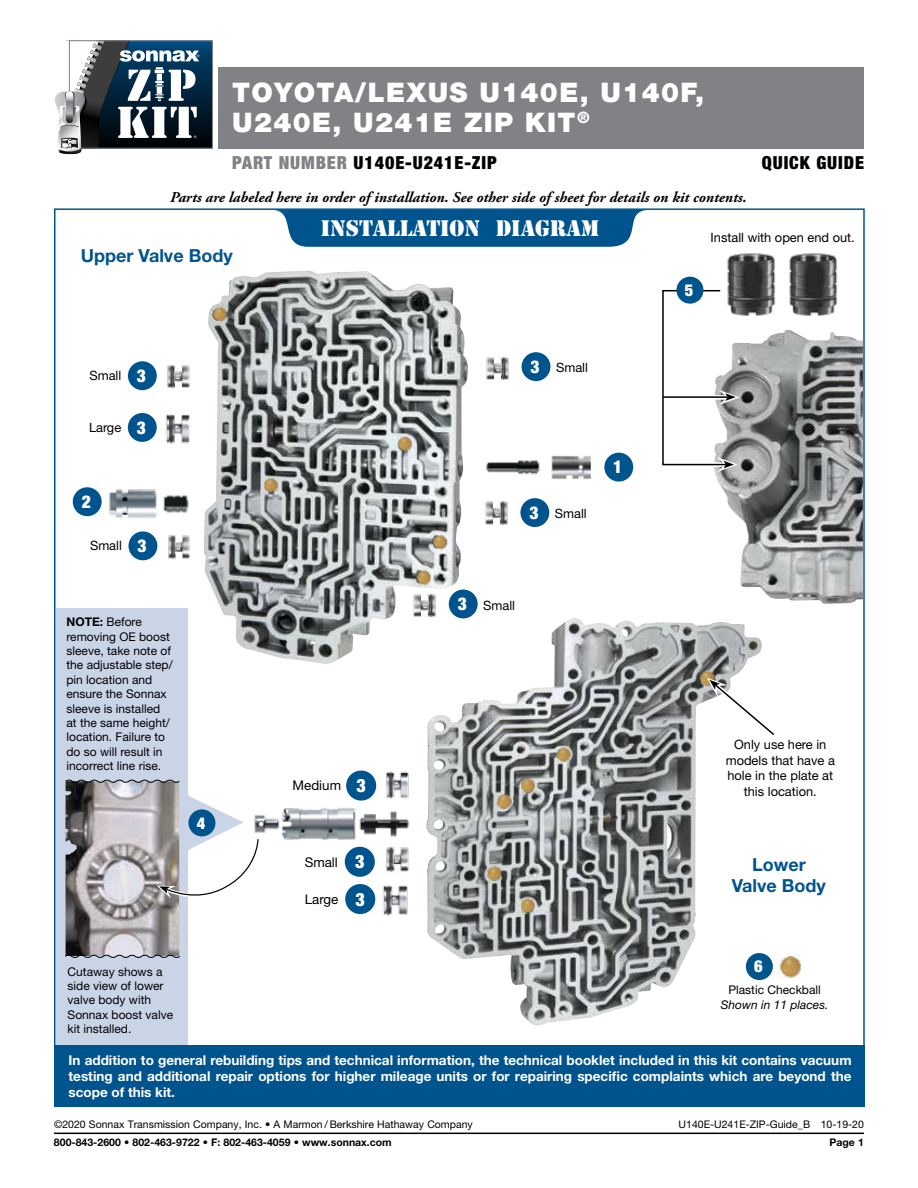
<style>
.page{position:relative;width:918px;height:1188px;background:#fff}
.page>*{position:absolute;margin:0;border:0;box-sizing:border-box;transform-origin:0 0}
.t1{font:900 27px/30px "Helvetica Neue LT Std";letter-spacing:.05em;color:#fff}
.t2{font:21px "Stencil Std";color:#fff}
.t3{font:900 condensed 18px "Helvetica Neue LT Std";letter-spacing:.05em;color:#000}
.t4{font:700 18px/21.6px "Helvetica Neue LT Std";color:#00548e;text-align:center}
.t5{font:900 condensed 17.7px "Helvetica Neue LT Std";color:#fff}
.t6{font:900 condensed 16.5px "Helvetica Neue LT Std";color:#fff}
.t7{font:italic 700 15px "Adobe Garamond Pro";color:#000}
.t8{font:700 13.5px/16.2px "Helvetica Neue LT Std";color:#fff;text-align:justify}
.t9{font:13.35px "Helvetica Neue LT Std";color:#000}
.t10{font:12.9px/15.5px "Helvetica Neue LT Std";color:#000;text-align:center}
.t11{font:12px/14.4px "Helvetica Neue LT Std";color:#000}
.t12{font:italic 12px "Helvetica Neue LT Std";color:#000}
.t13{font:10.5px "Helvetica Neue LT Std";color:#000}
.t14{font:700 10.5px "Helvetica Neue LT Std";color:#000}
.s1{color:#808285}
.s2{font-weight:900;font-stretch:condensed;font-size:17.7px;color:#fff}
.s3{font-weight:700}
.s4{font-weight:900;font-stretch:condensed;font-size:18.3px;color:#fff}
</style>
<div class="page">
<div style="left:219px;top:67px;width:645px;height:81px;background:#808285"></div>
<div style="left:746px;top:953px;width:27px;height:27px;background:#00548e;border-radius:50%"></div>
<img style="left:778px;top:954px;width:23px;height:24px">
<img style="left:386px;top:847px;width:23px;height:26px">
<div style="left:345px;top:847px;width:30px;height:30px;background:#00548e;border-radius:50%"></div>
<img style="left:426px;top:617px;width:336px;height:409px">
<img style="left:495px;top:790px;width:18px;height:21px">
<img style="left:485px;top:862px;width:18px;height:21px">
<img style="left:519px;top:774px;width:17px;height:21px">
<img style="left:698px;top:666px;width:17px;height:21px">
<img style="left:555px;top:743px;width:17px;height:21px">
<img style="left:519px;top:894px;width:17px;height:21px">
<img style="left:262px;top:808px;width:148px;height:32px">
<img style="left:383px;top:885px;width:25px;height:31px">
<div style="left:345px;top:884px;width:30px;height:30px;background:#00548e;border-radius:50%"></div>
<img style="left:386px;top:771px;width:23px;height:28px">
<div style="left:346px;top:771px;width:30px;height:30px;background:#00548e;border-radius:50%"></div>
<div style="left:73px;top:487px;width:29px;height:29px;background:#00548e;border-radius:50%"></div>
<img style="left:204px;top:271px;width:264px;height:394px">
<img style="left:109px;top:489px;width:80px;height:30px">
<img style="left:486px;top:357px;width:23px;height:24px">
<div style="left:522px;top:352px;width:28px;height:29px;background:#00548e;border-radius:50%"></div>
<img style="left:396px;top:432px;width:17px;height:21px">
<img style="left:211px;top:303px;width:17px;height:20px">
<img style="left:431px;top:531px;width:17px;height:20px">
<img style="left:415px;top:566px;width:17px;height:21px">
<img style="left:262px;top:474px;width:17px;height:20px">
<img style="left:165px;top:414px;width:25px;height:30px">
<div style="left:128px;top:413px;width:29px;height:29px;background:#00548e;border-radius:50%"></div>
<img style="left:167px;top:365px;width:23px;height:24px">
<div style="left:128px;top:361px;width:29px;height:29px;background:#00548e;border-radius:50%"></div>
<img style="left:168px;top:535px;width:22px;height:24px">
<div style="left:128px;top:531px;width:29px;height:29px;background:#00548e;border-radius:50%"></div>
<img style="left:485px;top:455px;width:106px;height:25px">
<img style="left:485px;top:501px;width:23px;height:25px">
<div style="left:520px;top:498px;width:29px;height:29px;background:#00548e;border-radius:50%"></div>
<div style="left:604px;top:453px;width:29px;height:29px;background:#00548e;border-radius:50%"></div>
<img style="left:413px;top:593px;width:24px;height:25px">
<div style="left:449px;top:590px;width:29px;height:28px;background:#00548e;border-radius:50%"></div>
<div style="left:56px;top:608px;width:131px;height:449px;background:#cad4e7"></div>
<img style="left:66px;top:784px;width:113px;height:170px">
<svg style="left:65px;top:779px;width:115px;height:5px"></svg>
<svg style="left:65px;top:954px;width:115px;height:4px"></svg>
<svg style="left:157px;top:795px;width:105px;height:106px"></svg>
<svg style="left:707px;top:678px;width:67px;height:63px"></svg>
<img style="left:715px;top:330px;width:147px;height:274px">
<img style="left:727px;top:253px;width:49px;height:63px">
<img style="left:789px;top:253px;width:49px;height:63px">
<svg style="left:662px;top:286px;width:78px;height:186px"></svg>
<div style="left:676px;top:277px;width:27px;height:27px;background:#00548e;border-radius:50%"></div>
<hr style="left:54px;top:1133px;width:810px;height:1px;background:#000">
<svg style="left:54px;top:40px;width:159px;height:114px"></svg>
<svg style="left:274px;top:210px;width:372px;height:37px;background:#156297"></svg>
<div style="left:55px;top:1045px;width:810px;height:62px;background:#00548e"></div>
<h1 class="t1" style="left:232px;top:77px;width:474px">TOYOTA/LEXUS U140E, U140F,<br>U240E, U241E ZIP KIT<sup>®</sup></h1>
<h3 class="t3" style="left:232px;top:152px;width:266px"><span class="s1">PART NUMBER</span> U140E-U241E-ZIP</h3>
<h3 class="t3" style="left:762px;top:152px;width:104px">QUICK GUIDE</h3>
<p class="t7" style="left:170px;top:189px;width:578px">Parts are labeled here in order of installation. See other side of sheet for details on kit contents.</p>
<h2 class="t2" style="left:321px;top:215px;width:280px">INSTALLATION DIAGRAM</h2>
<p class="t10" style="left:711px;top:230px;width:146px">Install with open end out.</p>
<h3 class="t4" style="left:81px;top:244px;width:153px">Upper Valve Body</h3>
<p class="t10" style="left:89px;top:368px;width:58px">Small <span class="s2">3</span></p>
<p class="t10" style="left:89px;top:420px;width:58px">Large <span class="s2">3</span></p>
<h3 class="t5" style="left:82px;top:491px;width:11px">2</h3>
<p class="t10" style="left:90px;top:538px;width:58px">Small <span class="s2">3</span></p>
<p class="t11" style="left:67px;top:615px;width:108px"><span class="s3">NOTE:</span> Before removing OE boost sleeve, take note of the adjustable step/ pin location and ensure the Sonnax sleeve is installed at the same height/ location. Failure to do so will result in incorrect line rise.</p>
<h3 class="t6" style="left:197px;top:813px;width:10px">4</h3>
<p class="t11" style="left:68px;top:964px;width:107px">Cutaway shows a side view of lower valve body with<br>Sonnax boost valve kit installed.</p>
<p class="t9" style="left:293px;top:778px;width:75px">Medium <span class="s4">3</span></p>
<p class="t9" style="left:305px;top:854px;width:61px">Small <span class="s4">3</span></p>
<p class="t9" style="left:305px;top:891px;width:62px">Large <span class="s4">3</span></p>
<p class="t10" style="left:530px;top:360px;width:59px"><span class="s2">3</span> Small</p>
<p class="t10" style="left:529px;top:506px;width:59px"><span class="s2">3</span> Small</p>
<h3 class="t5" style="left:613px;top:456px;width:11px">1</h3>
<p class="t10" style="left:458px;top:597px;width:59px"><span class="s2">3</span> Small</p>
<h3 class="t6" style="left:685px;top:280px;width:10px">5</h3>
<p class="t10" style="left:726px;top:737px;width:111px">Only use here in models that have a hole in the plate at this location.</p>
<h3 class="t4" style="left:732px;top:853px;width:96px">Lower<br>Valve Body</h3>
<h3 class="t6" style="left:754px;top:956px;width:10px">6</h3>
<p class="t11" style="left:728px;top:983px;width:94px">Plastic Checkball</p>
<p class="t12" style="left:721px;top:997px;width:109px">Shown in 11 places.</p>
<p class="t8" style="left:69px;top:1051px;width:784px">In addition to general rebuilding tips and technical information, the technical booklet included in this kit contains vacuum testing and additional repair options for higher mileage units or for repairing specific complaints which are beyond the scope of this kit.</p>
<p class="t13" style="left:54px;top:1118px;width:420px">©2020 Sonnax Transmission Company, Inc. • A Marmon / Berkshire Hathaway Company</p>
<p class="t13" style="left:679px;top:1118px;width:187px">U140E-U241E-ZIP-Guide_B 10-19-20</p>
<p class="t14" style="left:54px;top:1136px;width:339px">800-843-2600 • 802-463-9722 • F: 802-463-4059 • www.sonnax.com</p>
<p class="t14" style="left:829px;top:1136px;width:36px">Page 1</p>
</div>
